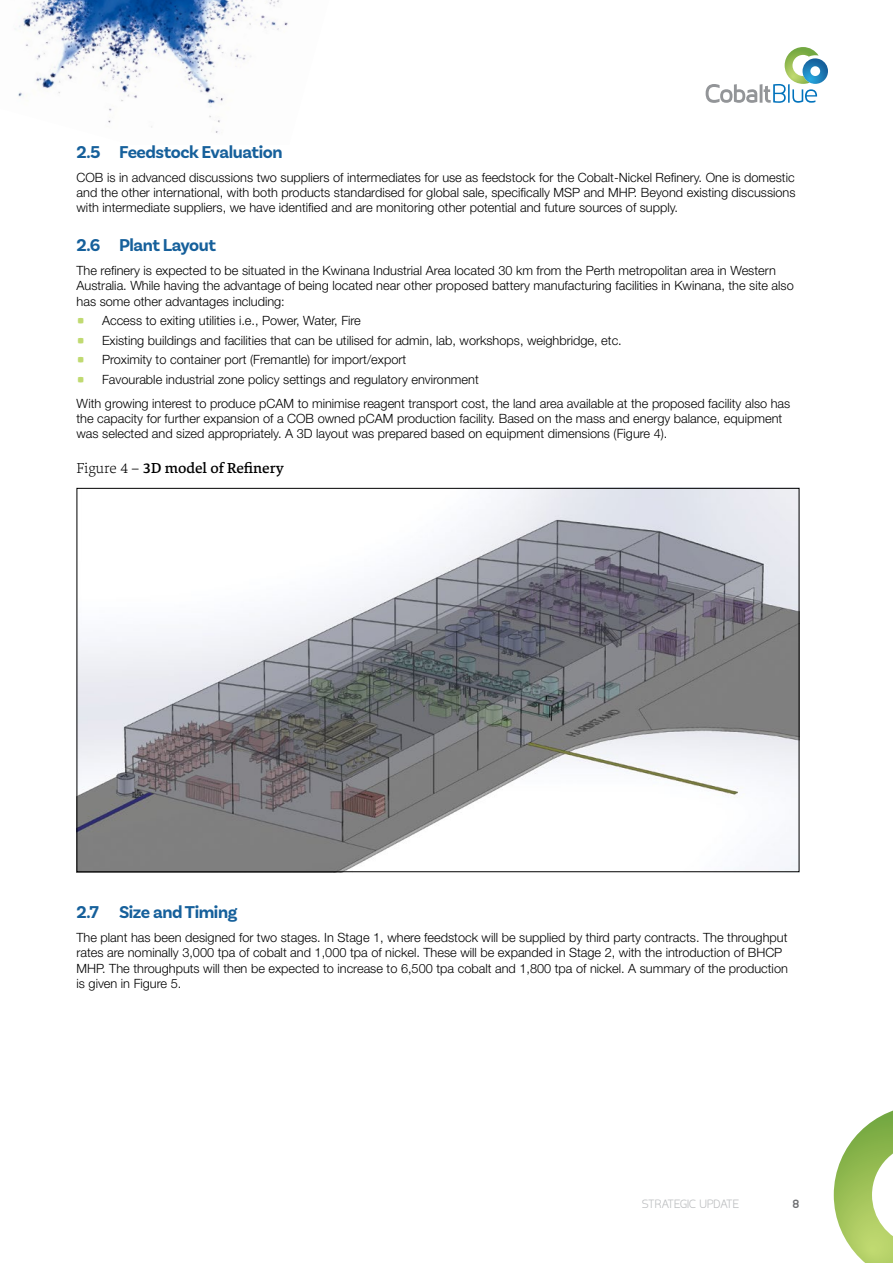
<style>
.page{position:relative;width:893px;height:1263px;background:#fff}
.page>*{position:absolute;margin:0;border:0;box-sizing:border-box;transform-origin:0 0}
.t1{font:700 18px "Basic Sans";letter-spacing:-.025em;color:#16609b}
.t2{font:500 15px "Danton";color:#000}
.t3{font:300 12.75px/15.3px "Helvetica Neue LT Pro";color:#000}
.t4{font:300 12px "Cillop";color:#bcbec0}
.t5{font:700 12px "Cillop";color:#6d6e71}
.s1{font-weight:200}
</style>
<div class="page">
<img style="left:15px;top:0;width:273px;height:133px">
<svg style="left:706px;top:47px;width:122px;height:56px"></svg>
<svg style="left:834px;top:1110px;width:59px;height:153px"></svg>
<img style="left:79px;top:490px;width:718px;height:380px">
<h1 class="t1" style="left:77px;top:141px;width:207px">2.5 Feedstock Evaluation</h1>
<p class="t3" style="left:77px;top:169px;width:721px;text-align:justify">COB is in advanced discussions two suppliers of intermediates for use as feedstock for the Cobalt-Nickel Refinery. One is domestic and the other international, with both products standardised for global sale, specifically MSP and MHP. Beyond existing discussions with intermediate suppliers, we have identified and are monitoring other potential and future sources of supply.</p>
<h1 class="t1" style="left:77px;top:234px;width:141px">2.6 Plant Layout</h1>
<p class="t3" style="left:77px;top:262px;width:719px">The refinery is expected to be situated in the Kwinana Industrial Area located 30 km from the Perth metropolitan area in Western<br>Australia. While having the advantage of being located near other proposed battery manufacturing facilities in Kwinana, the site also has some other advantages including:</p>
<p class="t3" style="left:102px;top:310px;width:521px;line-height:19.5px">Access to exiting utilities i.e., Power, Water, Fire<br>Existing buildings and facilities that can be utilised for admin, lab, workshops, weighbridge, etc.<br>Proximity to container port (Fremantle) for import/export<br>Favourable industrial zone policy settings and regulatory environment</p>
<p class="t3" style="left:77px;top:395px;width:715px">With growing interest to produce pCAM to minimise reagent transport cost, the land area available at the proposed facility also has the capacity for further expansion of a COB owned pCAM production facility. Based on the mass and energy balance, equipment was selected and sized appropriately. A 3D layout was prepared based on equipment dimensions (Figure 4).</p>
<p class="t2" style="left:77px;top:458px;width:209px"><span class="s1">Figure 4 –</span> 3D model of Refinery</p>
<h1 class="t1" style="left:77px;top:901px;width:162px">2.7 Size and Timing</h1>
<p class="t3" style="left:77px;top:929px;width:713px">The plant has been designed for two stages. In Stage 1, where feedstock will be supplied by third party contracts. The throughput rates are nominally 3,000 tpa of cobalt and 1,000 tpa of nickel. These will be expanded in Stage 2, with the introduction of BHCP MHP. The throughputs will then be expected to increase to 6,500 tpa cobalt and 1,800 tpa of nickel. A summary of the production is given in Figure 5.</p>
<p class="t4" style="left:642px;top:1197px;width:99px">STRATEGIC UPDATE</p>
<p class="t5" style="left:792px;top:1196px;width:8px">8</p>
</div>
